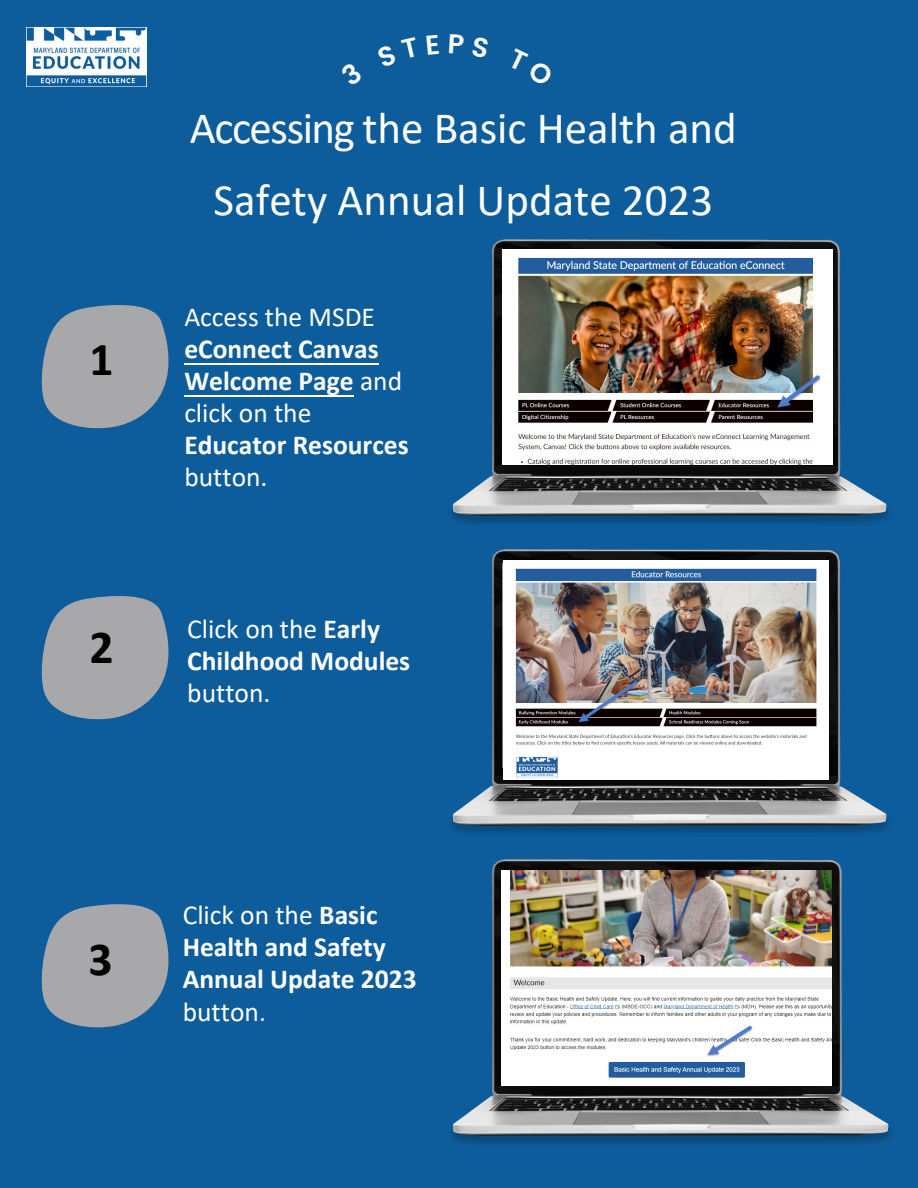
<style>
.page{position:relative;width:918px;height:1188px;background:#0d5c9b}
.page>*{position:absolute;margin:0;border:0;box-sizing:border-box;transform-origin:0 0}
.t1{font:700 47.55px "Calibri";color:#000}
.t2{font:45px/72.8px "Calibri";color:#fff;text-align:center}
.t3{font:700 27.45px/32px "Calibri";color:#fff}
.s1{font-weight:400}
.s2{font-family:"Times New Roman";font-weight:400}
</style>
<div class="page">
<img style="left:451px;top:550px;width:438px;height:284px">
<img style="left:504px;top:560px;width:325px;height:220px">
<img style="left:451px;top:240px;width:438px;height:284px">
<img style="left:503px;top:249px;width:330px;height:215px">
<img style="left:451px;top:860px;width:440px;height:284px">
<img style="left:502px;top:871px;width:330px;height:215px">
<img style="left:27px;top:28px;width:119px;height:57px">
<svg style="left:41px;top:305px;width:128px;height:124px"></svg>
<svg style="left:41px;top:596px;width:128px;height:124px"></svg>
<svg style="left:41px;top:904px;width:128px;height:124px"></svg>
<hr style="left:184px;top:363px;width:195px;height:2px;background:#fff">
<hr style="left:184px;top:395px;width:170px;height:2px;background:#fff">
<h1 class="t1" style="left:89px;top:326px;width:26px">1</h1>
<p class="t1" style="left:89px;top:614px;width:26px">2</p>
<h1 class="t2" style="left:190px;top:90px;width:548px">Accessing the Basic Health and<br>Safety Annual Update 2023</h1>
<p class="t3" style="left:184px;top:301px;width:226px"><span class="s1">Access the MSDE </span>eConnect Canvas<br>Welcome Page <span class="s1">and click on the<br></span>Educator Resources <span class="s1">button.</span></p>
<p class="t3" style="left:187px;top:613px;width:224px"><span class="s1">Click on the</span> Early<br>Childhood Modules <span class="s1">button.</span></p>
<h1 class="t1" style="left:88px;top:926px;width:26px">3</h1>
<p class="t3" style="left:183px;top:898px;width:236px;line-height:32.5px"><span class="s1">Click on the</span> Basic<br>Health and Safety<br>Annual Update 2023 <span class="s1">button</span><span class="s2">.</span></p>
</div>
